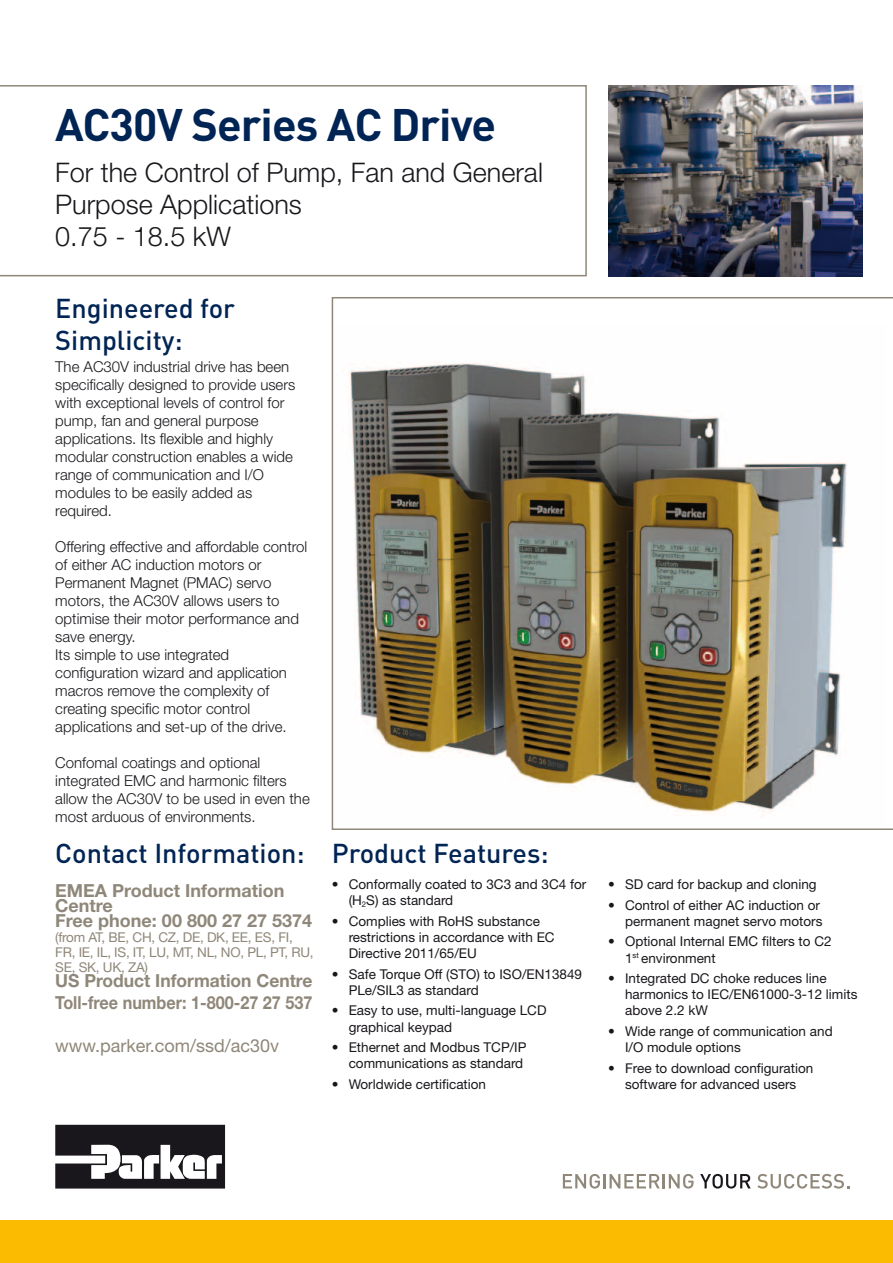
<style>
.page{position:relative;width:893px;height:1263px;background:#fff}
.page>*{position:absolute;margin:0;border:0;box-sizing:border-box;transform-origin:0 0}
.t1{font:700 45px "DINOT";letter-spacing:-.02em;color:#002454}
.t2{font:300 27px/32.4px "Helvetica Neue LT Std";color:#1a171c}
.t3{font:500 27px/32.4px "DINOT";color:#002454}
.t4{font:700 18px/15px "Helvetica Neue LT Std";color:#8f8779}
.t5{font:18px "Helvetica Neue LT Std";color:#8f8779}
.t6{font:300 15px/18px "Helvetica Neue LT Std";color:#1a171c}
.t7{font:13.5px/16.2px "Helvetica Neue LT Std";color:#1a171c}
.t8{font:13.5px/15px "Helvetica Neue LT Std";letter-spacing:-.02em;color:#8f8779}
</style>
<div class="page">
<div style="left:0;top:1220px;width:893px;height:43px;background:#fabb00"></div>
<svg style="left:55px;top:1125px;width:170px;height:63px"></svg>
<svg style="left:563px;top:1174px;width:37px;height:14px"></svg>
<hr style="left:603px;top:1174px;width:3px;height:14px;background:#8f8779">
<svg style="left:610px;top:1174px;width:83px;height:14px"></svg>
<svg style="left:700px;top:1174px;width:51px;height:14px"></svg>
<svg style="left:757px;top:1174px;width:92px;height:14px"></svg>
<svg style="left:0;top:85px;width:587px;height:192px"></svg>
<img style="left:332px;top:297px;width:561px;height:533px">
<img style="left:609px;top:86px;width:253px;height:190px">
<h1 class="t1" style="left:55px;top:94px;width:442px">AC30V Series AC Drive</h1>
<h2 class="t2" style="left:55px;top:155px;width:489px">For the Control of Pump, Fan and General<br>Purpose Applications<br>0.75 - 18.5 kW</h2>
<h2 class="t3" style="left:55px;top:291px;width:181px">Engineered for<br>Simplicity:</h2>
<p class="t6" style="left:55px;top:358px;width:242px">The AC30V industrial drive has been specifically designed to provide users with exceptional levels of control for pump, fan and general purpose applications. Its flexible and highly modular construction enables a wide range of communication and I/O modules to be easily added as required.</p>
<p class="t6" style="left:55px;top:538px;width:254px">Offering effective and affordable control of either AC induction motors or<br>Permanent Magnet (PMAC) servo motors, the AC30V allows users to optimise their motor performance and save energy.<br>Its simple to use integrated configuration wizard and application macros remove the complexity of creating specific motor control applications and set-up of the drive.</p>
<p class="t6" style="left:55px;top:754px;width:256px">Confomal coatings and optional integrated EMC and harmonic filters allow the AC30V to be used in even the most arduous of environments.</p>
<h2 class="t3" style="left:55px;top:835px;width:251px">Contact Information:</h2>
<p class="t4" style="left:55px;top:882px;width:258px">EMEA Product Information<br>Centre<br>Free phone: 00 800 27 27 5374</p>
<p class="t8" style="left:55px;top:929px;width:260px">(from AT, BE, CH, CZ, DE, DK, EE, ES, FI,<br>FR, IE, IL, IS, IT, LU, MT, NL, NO, PL, PT, RU,<br>SE, SK, UK, ZA)</p>
<p class="t4" style="left:55px;top:969px;width:259px;line-height:21.6px">US Product Information Centre<br>Toll-free number: 1-800-27 27 537</p>
<p class="t5" style="left:55px;top:1034px;width:225px">www.parker.com/ssd/ac30v</p>
<h2 class="t3" style="left:332px;top:835px;width:219px">Product Features:</h2>
<p class="t7" style="left:349px;top:876px;width:239px;text-indent:-17px">• Conformally coated to 3C3 and 3C4 for (H<sub>2</sub>S) as standard</p>
<p class="t7" style="left:349px;top:913px;width:208px;text-indent:-17px">• Complies with RoHS substance restrictions in accordance with EC<br>Directive 2011/65/EU</p>
<p class="t7" style="left:349px;top:966px;width:235px;text-indent:-17px">• Safe Torque Off (STO) to ISO/EN13849<br>PLe/SIL3 as standard</p>
<p class="t7" style="left:349px;top:1002px;width:199px;text-indent:-17px">• Easy to use, multi-language LCD graphical keypad</p>
<p class="t7" style="left:332px;top:1039px;width:196px;text-align:right">• Ethernet and Modbus TCP/IP communications as standard</p>
<p class="t7" style="left:332px;top:1076px;width:156px">• Worldwide certification</p>
<p class="t7" style="left:608px;top:876px;width:210px">• SD card for backup and cloning</p>
<p class="t7" style="left:608px;top:897px;width:216px;text-align:right">• Control of either AC induction or permanent magnet servo motors</p>
<p class="t7" style="left:625px;top:933px;width:208px;text-indent:-17px">• Optional Internal EMC filters to C2<br>1<sup>st</sup> environment</p>
<p class="t7" style="left:625px;top:970px;width:234px;text-indent:-17px">• Integrated DC choke reduces line harmonics to IEC/EN61000-3-12 limits above 2.2 kW</p>
<p class="t7" style="left:625px;top:1023px;width:209px;text-indent:-17px">• Wide range of communication and<br>I/O module options</p>
<p class="t7" style="left:608px;top:1059px;width:207px;text-align:center">• Free to download configuration software for advanced users</p>
</div>
